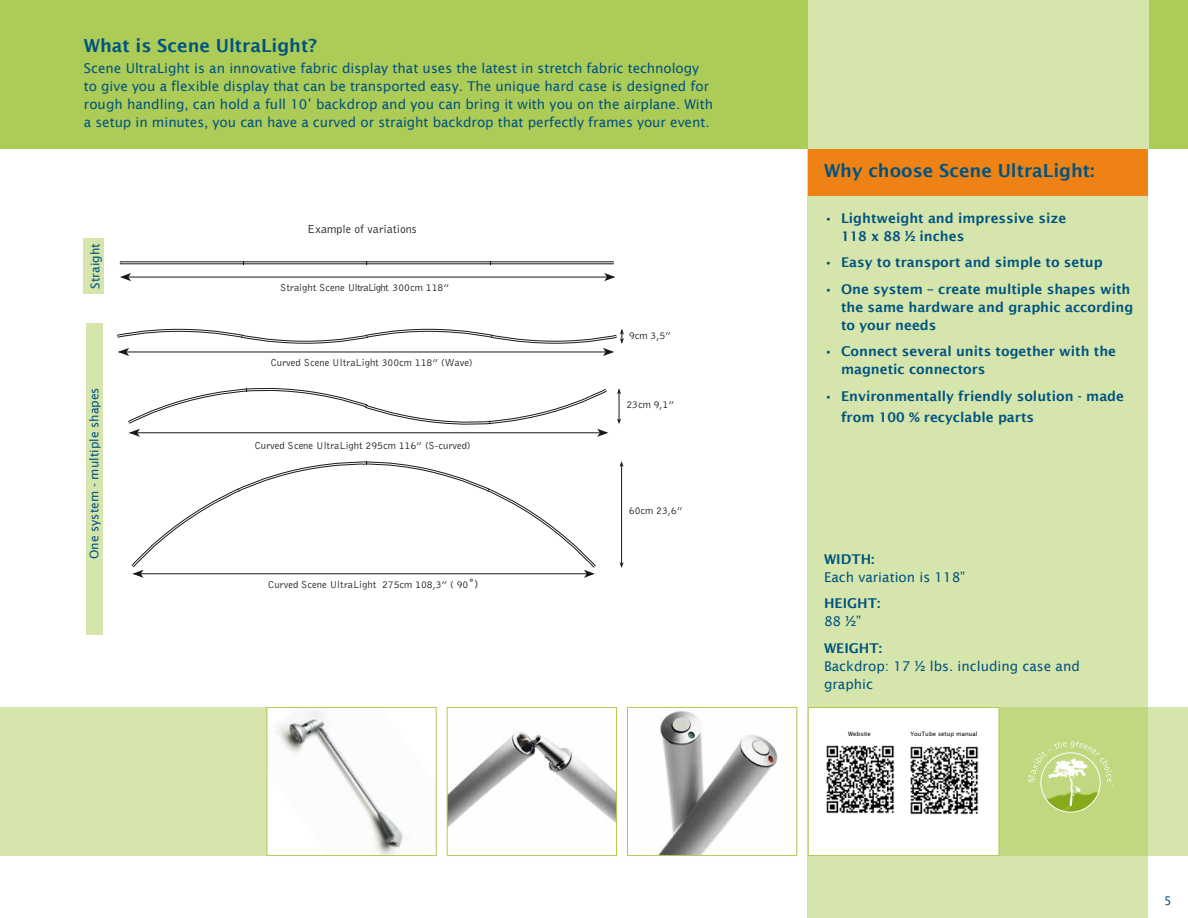
<style>
.page{position:relative;width:1188px;height:918px;background:#fff}
.page>*{position:absolute;margin:0;border:0;box-sizing:border-box;transform-origin:0 0}
.t1{font:600 18px "Lucida Sans";color:#005380}
.t2{font:13.5px/18px "Lucida Sans";color:#005380}
.t3{font:600 13.5px/18px "Lucida Sans";color:#005380}
.t4{font:12px "Lucida Sans";color:#005380}
.t5{font:12px "Bell Gothic BT";color:#1a171c}
.t6{font:10.5px "Bell Gothic BT";color:#1a171c}
.t7{font:6px "Lucida Sans";color:#000}
.s1{font-size:12px}
</style>
<div class="page">
<div style="left:0;top:0;width:1188px;height:149px;background:#adcb57"></div>
<div style="left:87px;top:323px;width:16px;height:312px;background:#d6e5ab"></div>
<div style="left:84px;top:239px;width:20px;height:55px;background:#d6e5ab"></div>
<div style="left:808px;top:0;width:340px;height:918px;background:#d6e5ab"></div>
<div style="left:0;top:707px;width:267px;height:149px;background:#d6e5ab"></div>
<svg style="left:120px;top:273px;width:11px;height:8px"></svg>
<svg style="left:604px;top:273px;width:11px;height:8px"></svg>
<hr style="left:120px;top:261px;width:494px;height:3px;background:#1a171c">
<hr style="left:120px;top:263px;width:494px;height:1px;background:#fff">
<svg style="left:117px;top:328px;width:507px;height:28px"></svg>
<svg style="left:128px;top:387px;width:481px;height:50px"></svg>
<svg style="left:617px;top:418px;width:4px;height:6px"></svg>
<hr style="left:619px;top:389px;width:1px;height:32px;background:#1a171c">
<svg style="left:131px;top:461px;width:465px;height:117px"></svg>
<svg style="left:619px;top:461px;width:5px;height:6px"></svg>
<svg style="left:619px;top:562px;width:5px;height:6px"></svg>
<hr style="left:621px;top:463px;width:1px;height:101px;background:#1a171c">
<hr style="left:127px;top:277px;width:487px;height:1px;background:#1a171c">
<img style="left:658px;top:711px;width:120px;height:143px">
<div style="left:627px;top:707px;width:170px;height:149px;border:1px solid #adcb57"></div>
<img style="left:449px;top:731px;width:166px;height:96px">
<div style="left:447px;top:707px;width:170px;height:149px;border:1px solid #adcb57"></div>
<svg style="left:999px;top:707px;width:189px;height:149px;background:#c6db8c"></svg>
<img style="left:276px;top:710px;width:130px;height:144px">
<div style="left:267px;top:707px;width:170px;height:149px;border:1px solid #adcb57"></div>
<svg style="left:1028px;top:741px;width:85px;height:72px;background:#c3d887"></svg>
<div style="left:808px;top:707px;width:191px;height:149px;background:#fff;border:1px solid #adcb57"></div>
<img style="left:826px;top:745px;width:69px;height:69px">
<div style="left:808px;top:149px;width:340px;height:47px;background:#ef8214"></div>
<img style="left:910px;top:746px;width:69px;height:69px">
<h1 class="t1" style="left:84px;top:35px;width:235px">What is Scene UltraLight?</h1>
<p class="t2" style="left:84px;top:59px;width:631px">Scene UltraLight is an innovative fabric display that uses the latest in stretch fabric technology to give you a flexible display that can be transported easy. The unique hard case is designed for rough handling, can hold a full 10’ backdrop and you can bring it with you on the airplane. With a setup in minutes, you can have a curved or straight backdrop that perfectly frames your event.</p>
<p class="t4" style="left:88px;top:289px;width:47px;rotate:-90deg">Straight</p>
<p class="t4" style="left:87px;top:559px;width:173px;rotate:-90deg">One system - multiple shapes</p>
<p class="t5" style="left:307px;top:221px;width:111px">Example of variations</p>
<p class="t6" style="left:280px;top:281px;width:171px">Straight Scene UltraLight 300cm 118”</p>
<p class="t6" style="left:271px;top:356px;width:204px">Curved Scene UltraLight 300cm 118” (Wave)</p>
<p class="t6" style="left:254px;top:439px;width:218px">Curved Scene UltraLight 295cm 116” (S-curved)</p>
<p class="t6" style="left:268px;top:578px;width:212px">Curved Scene UltraLight 275cm 108,3” ( 90<span class="s1">˚)</span></p>
<p class="t6" style="left:629px;top:329px;width:44px">9cm 3,5”</p>
<p class="t6" style="left:626px;top:398px;width:49px">23cm 9,1”</p>
<p class="t6" style="left:629px;top:504px;width:55px">60cm 23,6”</p>
<h1 class="t1" style="left:824px;top:160px;width:272px">Why choose Scene UltraLight:</h1>
<p class="t3" style="left:841px;top:209px;width:227px;text-indent:-17px">• Lightweight and impressive size<br>118 x 88 ½ inches</p>
<p class="t3" style="left:824px;top:254px;width:280px">• Easy to transport and simple to setup</p>
<p class="t3" style="left:841px;top:280px;width:294px;text-indent:-17px">• One system – create multiple shapes with the same hardware and graphic according to your needs</p>
<p class="t3" style="left:841px;top:343px;width:277px;text-indent:-17px">• Connect several units together with the magnetic connectors</p>
<p class="t3" style="left:841px;top:386px;width:285px;line-height:21px;text-indent:-17px">• Environmentally friendly solution - made from 100 % recyclable parts</p>
<p class="t3" style="left:824px;top:550px;width:52px">WIDTH:</p>
<p class="t2" style="left:824px;top:568px;width:143px">Each variation is 118”</p>
<p class="t3" style="left:824px;top:594px;width:58px">HEIGHT:</p>
<p class="t2" style="left:824px;top:612px;width:39px">88 ½”</p>
<p class="t3" style="left:824px;top:639px;width:60px">WEIGHT:</p>
<p class="t2" style="left:824px;top:657px;width:257px">Backdrop: 17 ½ lbs. including case and graphic</p>
<p class="t7" style="left:848px;top:730px;width:24px">Website</p>
<p class="t7" style="left:910px;top:730px;width:69px">YouTube setup manual</p>
<p class="t4" style="left:1164px;top:893px;width:9px">5</p>
</div>
